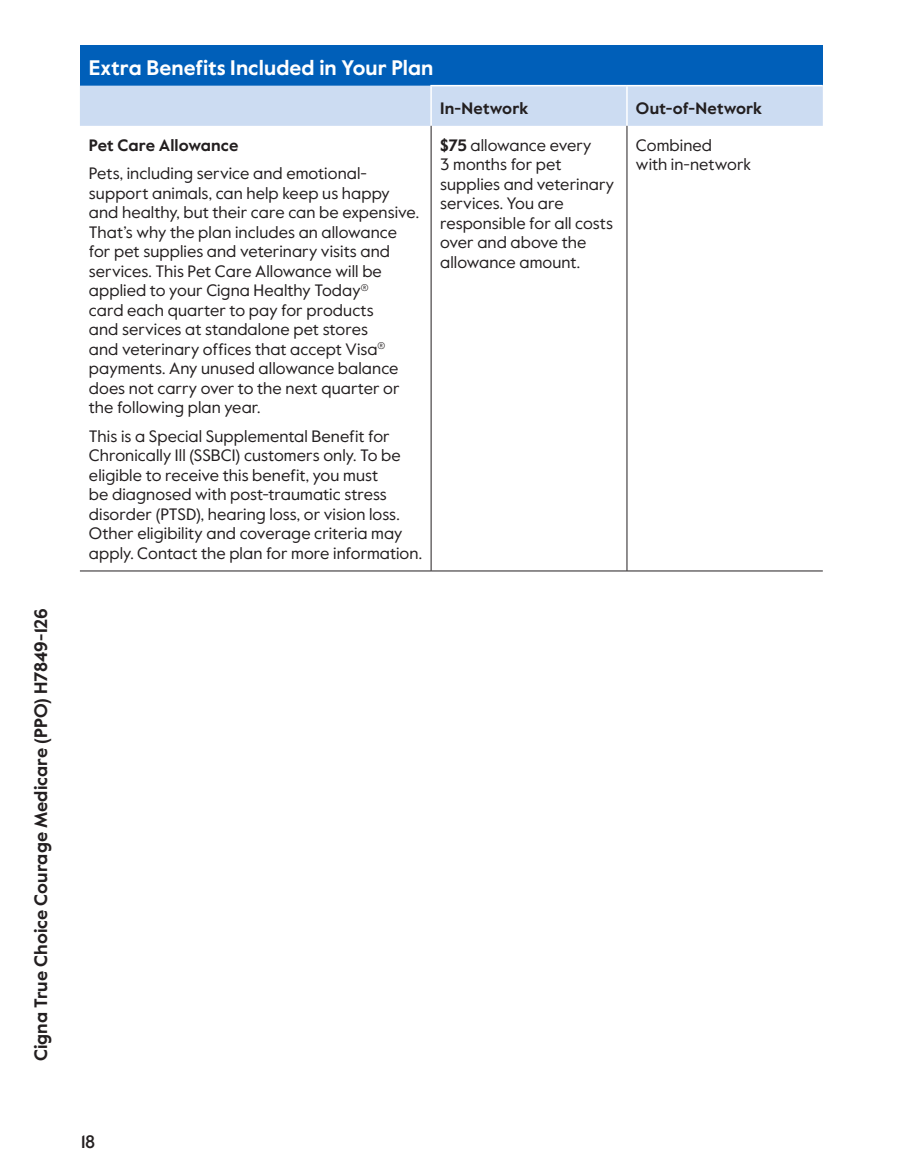
<style>
.page{position:relative;width:905px;height:1175px;background:#fff}
.page>*{position:absolute;margin:0;border:0;box-sizing:border-box;transform-origin:0 0}
.table_AB_h1{font:700 21px "Value Sans Pro";letter-spacing:.005em;color:#fff}
.margin_plan_name{font:700 18px "Value Sans Pro";color:#231f20}
.t1{font:500 18px "Value Sans Pro";color:#231f20}
.table_para{font:16.5px/19.5px "Value Sans Pro";letter-spacing:.005em;color:#231f20}
.table_para_AB{font:16.5px/19.5px "Value Sans Pro";letter-spacing:.005em;color:#231f20}
.table_col_h1_align_right{font:700 16.5px "Value Sans Pro";letter-spacing:.005em;color:#231f20}
.table_para-2{font:700 16.5px "Value Sans Pro";color:#231f20}
.s1{font-weight:700}
</style>
<div class="page">
<div style="left:80px;top:46px;width:742px;height:40px;background:#005fb9"></div>
<div style="left:80px;top:86px;width:742px;height:40px;background:#ccdcf2"></div>
<hr style="left:627px;top:85px;width:195px;height:1px;background:#fff">
<hr style="left:430px;top:85px;width:197px;height:1px;background:#fff">
<hr style="left:626px;top:86px;width:1px;height:40px;background:#fff">
<hr style="left:430px;top:86px;width:2px;height:40px;background:#fff">
<hr style="left:80px;top:570px;width:351px;height:1px;background:#231f20">
<hr style="left:431px;top:126px;width:1px;height:445px;background:#231f20">
<hr style="left:431px;top:570px;width:196px;height:1px;background:#231f20">
<hr style="left:626px;top:126px;width:1px;height:445px;background:#231f20">
<hr style="left:627px;top:570px;width:195px;height:1px;background:#231f20">
<p class="margin_plan_name" style="left:30px;top:1061px;width:455px;rotate:-90deg">Cigna True Choice Courage Medicare (PPO) H7849-126</p>
<p class="table_AB_h1" style="left:89px;top:55px;width:346px">Extra Benefits Included in Your Plan</p>
<p class="table_para-2" style="left:89px;top:135px;width:151px">Pet Care Allowance</p>
<p class="table_para" style="left:89px;top:164px;width:331px">Pets, including service and emotional&shy;support animals, can help keep us happy and healthy, but their care can be expensive.<br>That’s why the plan includes an allowance for pet supplies and veterinary visits and services. This Pet Care Allowance will be applied to your Cigna Healthy Today<sup>®<br></sup>card each quarter to pay for products<br>and services at standalone pet stores<br>and veterinary offices that accept Visa<sup>® </sup>payments. Any unused allowance balance does not carry over to the next quarter or the following plan year.</p>
<p class="table_para" style="left:89px;top:427px;width:334px">This is a Special Supplemental Benefit for Chronically Ill (SSBCI) customers only. To be eligible to receive this benefit, you must<br>be diagnosed with post-traumatic stress disorder (PTSD), hearing loss, or vision loss.<br>Other eligibility and coverage criteria may apply. Contact the plan for more information.</p>
<p class="table_col_h1_align_right" style="left:440px;top:98px;width:90px">In-Network</p>
<p class="table_col_h1_align_right" style="left:636px;top:98px;width:128px">Out-of-Network</p>
<p class="table_para_AB" style="left:440px;top:136px;width:175px"><span class="s1">$75</span> allowance every<br>3 months for pet supplies and veterinary services. You are responsible for all costs over and above the allowance amount.</p>
<p class="table_para_AB" style="left:636px;top:136px;width:116px">Combined<br>with in-network</p>
<p class="t1" style="left:81px;top:1130px;width:16px">18</p>
</div>
